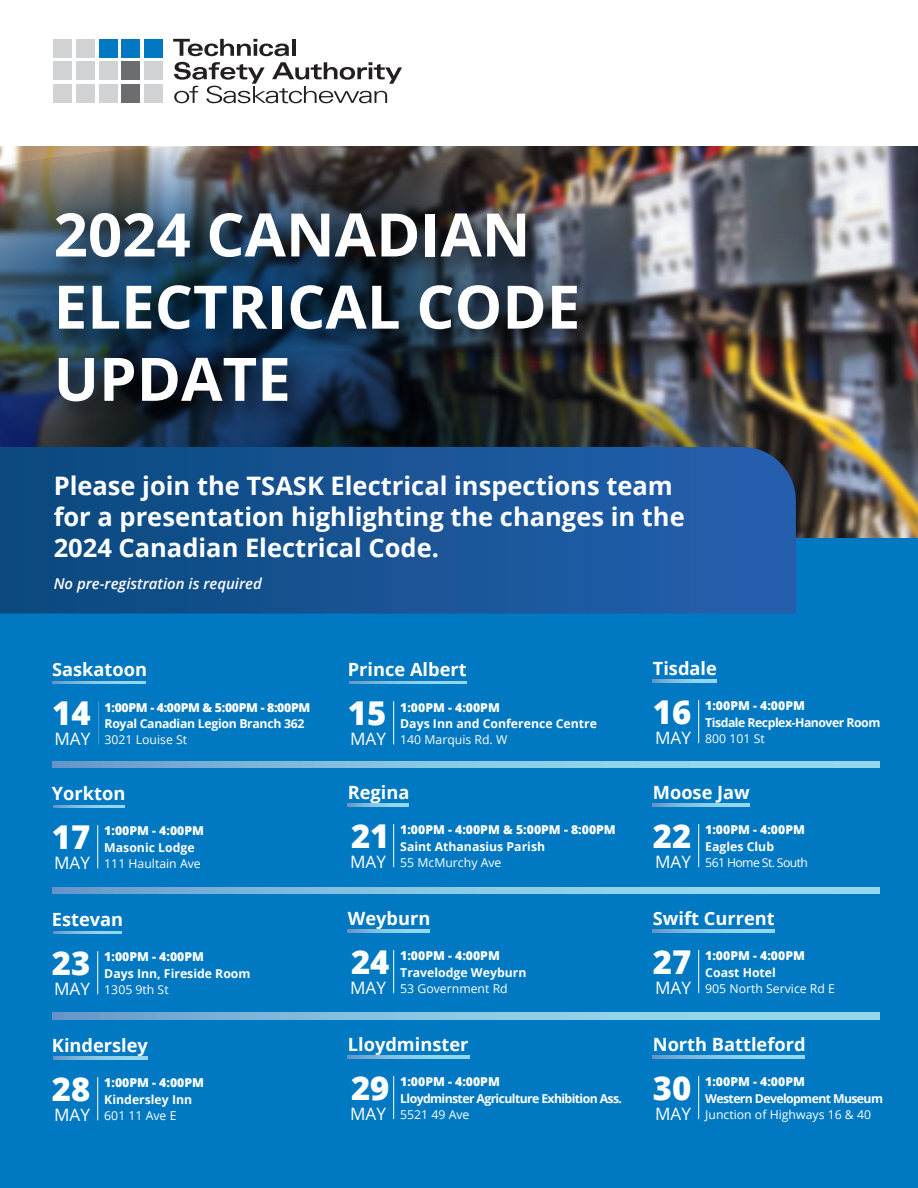
<style>
.page{position:relative;width:918px;height:1188px;background:#fff}
.page>*{position:absolute;margin:0;border:0;box-sizing:border-box;transform-origin:0 0}
.t1{font:700 60px/72.2px "Open Sans";color:#fff}
.t2{font:800 32.85px "Open Sans";color:#fff}
.t3{font:700 25.5px/30.6px "Open Sans";color:#fff}
.t4{font:700 18.3px "Open Sans";color:#fff}
.t5{font:17.1px "Open Sans";color:#fff}
.t6{font:italic 600 15px "Open Sans";color:#fff}
.t7{font:800 12.3px "Open Sans";color:#fff}
.t8{font:12.3px "Open Sans";color:#fff}
.t9{font:700 12.3px "Open Sans";color:#fff}
.t10{font:700 12.3px "Open Sans";letter-spacing:-.05em;color:#fff}
.t11{font:700 12.3px "Open Sans";letter-spacing:-.025em;color:#fff}
.t12{font:800 12.3px "Open Sans";letter-spacing:-.025em;color:#fff}
.t13{font:700 12.3px "Open Sans";letter-spacing:-.04em;color:#fff}
.t14{font:12.3px "Open Sans";letter-spacing:-.05em;color:#fff}
</style>
<div class="page">
<img style="left:706px;top:146px;width:212px;height:393px">
<img style="left:706px;top:350px;width:139px;height:189px">
<img style="left:0;top:146px;width:706px;height:301px">
<div style="left:0;top:539px;width:918px;height:649px;background:#0079c2"></div>
<img style="left:42px;top:193px;width:572px;height:254px">
<svg style="left:173px;top:39px;width:116px;height:17px"></svg>
<hr style="left:292px;top:39px;width:3px;height:17px;background:#231f20">
<div style="left:145px;top:85px;width:18px;height:18px;background:#d1d2d4"></div>
<div style="left:145px;top:62px;width:18px;height:18px;background:#d1d2d4"></div>
<div style="left:145px;top:39px;width:18px;height:18px;background:#0079c2"></div>
<div style="left:122px;top:85px;width:18px;height:18px;background:#6c6d70"></div>
<div style="left:122px;top:62px;width:18px;height:18px;background:#6c6d70"></div>
<div style="left:122px;top:39px;width:18px;height:18px;background:#0079c2"></div>
<div style="left:99px;top:85px;width:18px;height:18px;background:#d1d2d4"></div>
<div style="left:99px;top:62px;width:18px;height:18px;background:#d1d2d4"></div>
<div style="left:99px;top:39px;width:18px;height:18px;background:#0079c2"></div>
<div style="left:76px;top:85px;width:19px;height:18px;background:#d1d2d4"></div>
<div style="left:76px;top:62px;width:19px;height:18px;background:#d1d2d4"></div>
<div style="left:76px;top:39px;width:19px;height:18px;background:#d1d2d4"></div>
<div style="left:54px;top:85px;width:18px;height:18px;background:#d1d2d4"></div>
<div style="left:54px;top:62px;width:18px;height:18px;background:#d1d2d4"></div>
<div style="left:54px;top:39px;width:18px;height:18px;background:#d1d2d4"></div>
<svg style="left:174px;top:62px;width:228px;height:41px"></svg>
<svg style="left:0;top:447px;width:796px;height:167px;background:#185395"></svg>
<svg style="left:52px;top:681px;width:94px;height:3px"></svg>
<svg style="left:349px;top:681px;width:117px;height:3px"></svg>
<svg style="left:653px;top:680px;width:63px;height:3px"></svg>
<svg style="left:653px;top:804px;width:97px;height:3px"></svg>
<svg style="left:54px;top:805px;width:70px;height:3px"></svg>
<svg style="left:348px;top:804px;width:60px;height:3px"></svg>
<svg style="left:653px;top:930px;width:121px;height:3px"></svg>
<svg style="left:54px;top:931px;width:68px;height:3px"></svg>
<svg style="left:348px;top:930px;width:81px;height:3px"></svg>
<svg style="left:653px;top:1056px;width:151px;height:3px"></svg>
<svg style="left:54px;top:1057px;width:94px;height:3px"></svg>
<svg style="left:348px;top:1056px;width:121px;height:3px"></svg>
<svg style="left:52px;top:761px;width:827px;height:6px;background:#86c3e0"></svg>
<svg style="left:52px;top:887px;width:827px;height:6px;background:#86c3e0"></svg>
<svg style="left:52px;top:1013px;width:827px;height:6px;background:#86c3e0"></svg>
<h1 class="t1" style="left:54px;top:197px;width:528px">2024 CANADIAN<br>ELECTRICAL CODE<br>UPDATE</h1>
<h3 class="t3" style="left:54px;top:470px;width:633px">Please join the TSASK Electrical inspections team for a presentation highlighting the changes in the<br>2024 Canadian Electrical Code.</h3>
<p class="t6" style="left:54px;top:573px;width:210px">No pre-registration is required</p>
<h3 class="t4" style="left:52px;top:657px;width:96px">Saskatoon</h3>
<h2 class="t2" style="left:52px;top:688px;width:40px">14</h2>
<h3 class="t5" style="left:54px;top:727px;width:37px">MAY</h3>
<p class="t12" style="left:105px;top:698px;width:207px">1:00PM - 4:00PM &amp; 5:00PM - 8:00PM</p>
<p class="t11" style="left:105px;top:715px;width:201px">Royal Canadian Legion Branch 362</p>
<p class="t8" style="left:105px;top:731px;width:84px">3021 Louise St</p>
<h3 class="t4" style="left:52px;top:781px;width:75px">Yorkton</h3>
<h2 class="t2" style="left:52px;top:812px;width:40px">17</h2>
<h3 class="t5" style="left:54px;top:851px;width:37px">MAY</h3>
<p class="t7" style="left:104px;top:822px;width:101px">1:00PM - 4:00PM</p>
<p class="t9" style="left:104px;top:839px;width:92px">Masonic Lodge</p>
<p class="t8" style="left:104px;top:855px;width:98px">111 Haultain Ave</p>
<h3 class="t4" style="left:52px;top:907px;width:73px">Estevan</h3>
<h2 class="t2" style="left:52px;top:938px;width:40px">23</h2>
<h3 class="t5" style="left:54px;top:977px;width:37px">MAY</h3>
<p class="t7" style="left:104px;top:948px;width:101px">1:00PM - 4:00PM</p>
<p class="t9" style="left:104px;top:965px;width:148px">Days Inn, Fireside Room</p>
<p class="t8" style="left:104px;top:981px;width:66px">1305 9th St</p>
<h3 class="t4" style="left:52px;top:1033px;width:98px">Kindersley</h3>
<h2 class="t2" style="left:52px;top:1064px;width:40px">28</h2>
<h3 class="t5" style="left:54px;top:1103px;width:37px">MAY</h3>
<p class="t7" style="left:104px;top:1074px;width:101px">1:00PM - 4:00PM</p>
<p class="t9" style="left:104px;top:1091px;width:89px">Kindersley Inn</p>
<p class="t8" style="left:104px;top:1107px;width:74px">601 11 Ave E</p>
<h3 class="t4" style="left:348px;top:657px;width:120px">Prince Albert</h3>
<h2 class="t2" style="left:348px;top:688px;width:40px">15</h2>
<h3 class="t5" style="left:350px;top:727px;width:37px">MAY</h3>
<p class="t7" style="left:400px;top:698px;width:101px">1:00PM - 4:00PM</p>
<p class="t9" style="left:400px;top:715px;width:198px">Days Inn and Conference Centre</p>
<p class="t8" style="left:400px;top:731px;width:109px">140 Marquis Rd. W</p>
<h3 class="t4" style="left:348px;top:780px;width:63px">Regina</h3>
<h2 class="t2" style="left:351px;top:811px;width:40px">21</h2>
<h3 class="t5" style="left:350px;top:850px;width:37px">MAY</h3>
<p class="t7" style="left:400px;top:820px;width:217px">1:00PM - 4:00PM &amp; 5:00PM - 8:00PM</p>
<p class="t9" style="left:400px;top:838px;width:146px">Saint Athanasius Parish</p>
<p class="t8" style="left:400px;top:854px;width:103px">55 McMurchy Ave</p>
<h3 class="t4" style="left:348px;top:905px;width:84px">Weyburn</h3>
<h2 class="t2" style="left:351px;top:937px;width:40px">24</h2>
<h3 class="t5" style="left:350px;top:976px;width:37px">MAY</h3>
<p class="t7" style="left:400px;top:946px;width:101px">1:00PM - 4:00PM</p>
<p class="t9" style="left:400px;top:964px;width:128px">Travelodge Weyburn</p>
<p class="t8" style="left:400px;top:980px;width:109px">53 Government Rd</p>
<h3 class="t4" style="left:348px;top:1031px;width:122px">Lloydminster</h3>
<h2 class="t2" style="left:351px;top:1063px;width:40px">29</h2>
<h3 class="t5" style="left:350px;top:1102px;width:37px">MAY</h3>
<p class="t7" style="left:400px;top:1072px;width:101px">1:00PM - 4:00PM</p>
<p class="t10" style="left:400px;top:1090px;width:223px">Lloydminster Agriculture Exhibition Ass.</p>
<p class="t8" style="left:400px;top:1106px;width:71px">5521 49 Ave</p>
<h3 class="t4" style="left:653px;top:656px;width:66px">Tisdale</h3>
<h2 class="t2" style="left:653px;top:687px;width:40px">16</h2>
<h3 class="t5" style="left:655px;top:726px;width:37px">MAY</h3>
<p class="t7" style="left:705px;top:696px;width:101px">1:00PM - 4:00PM</p>
<p class="t13" style="left:705px;top:714px;width:177px">Tisdale Recplex-Hanover Room</p>
<p class="t8" style="left:705px;top:730px;width:61px">800 101 St</p>
<h3 class="t4" style="left:653px;top:780px;width:99px">Moose Jaw</h3>
<h2 class="t2" style="left:653px;top:811px;width:40px">22</h2>
<h3 class="t5" style="left:655px;top:850px;width:37px">MAY</h3>
<p class="t7" style="left:705px;top:820px;width:101px">1:00PM - 4:00PM</p>
<p class="t9" style="left:705px;top:838px;width:70px">Eagles Club</p>
<p class="t14" style="left:705px;top:854px;width:104px">561 Home St. South</p>
<h3 class="t4" style="left:653px;top:905px;width:123px">Swift Current</h3>
<h2 class="t2" style="left:653px;top:937px;width:40px">27</h2>
<h3 class="t5" style="left:655px;top:976px;width:37px">MAY</h3>
<p class="t7" style="left:705px;top:946px;width:101px">1:00PM - 4:00PM</p>
<p class="t9" style="left:705px;top:964px;width:72px">Coast Hotel</p>
<p class="t8" style="left:705px;top:980px;width:131px">905 North Service Rd E</p>
<h3 class="t4" style="left:653px;top:1031px;width:154px">North Battleford</h3>
<h2 class="t2" style="left:653px;top:1063px;width:40px">30</h2>
<h3 class="t5" style="left:655px;top:1102px;width:37px">MAY</h3>
<p class="t7" style="left:705px;top:1072px;width:101px">1:00PM - 4:00PM</p>
<p class="t10" style="left:705px;top:1090px;width:179px">Western Development Museum</p>
<p class="t8" style="left:705px;top:1106px;width:167px">Junction of Highways 16 &amp; 40</p>
</div>
